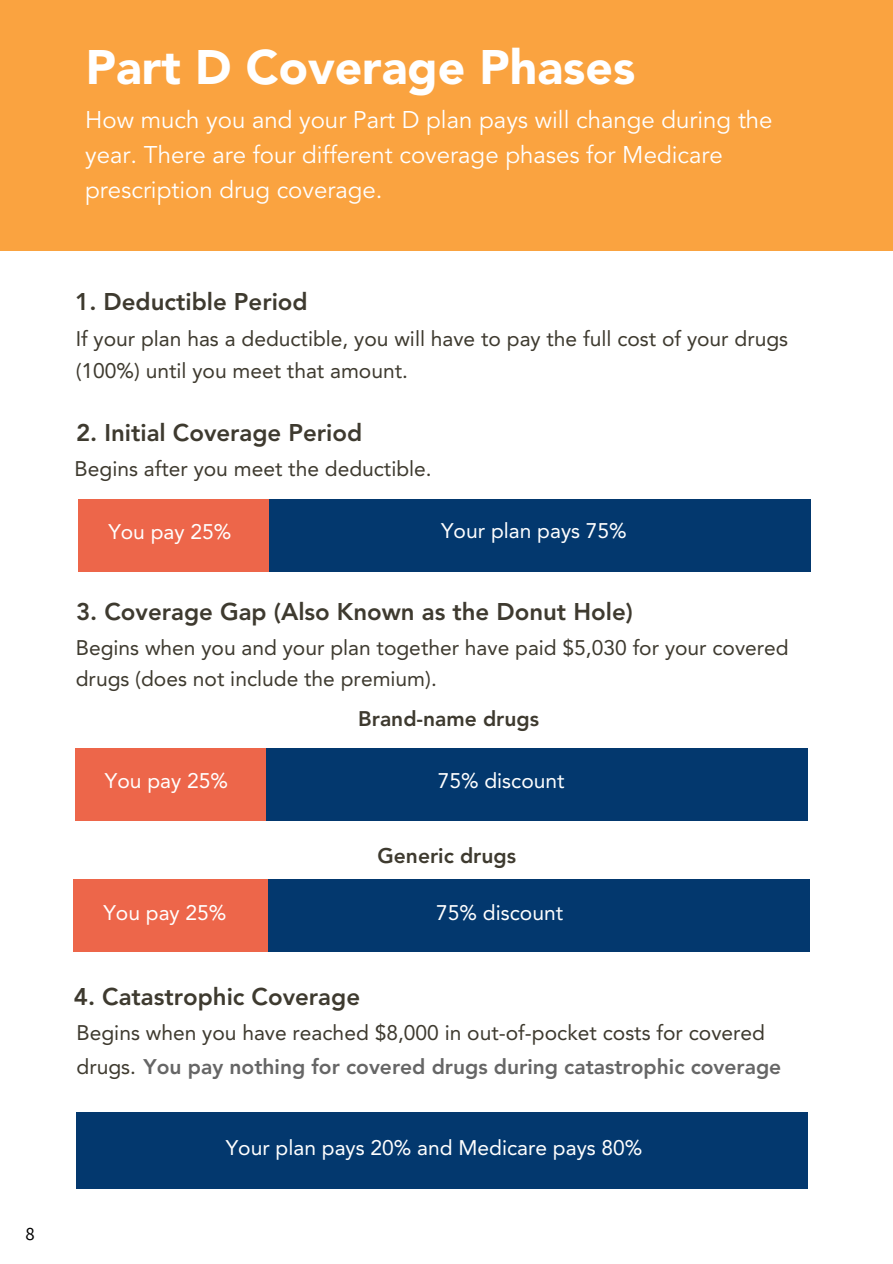
<style>
.page{position:relative;width:893px;height:1264px;background:#fff}
.page>*{position:absolute;margin:0;border:0;box-sizing:border-box;transform-origin:0 0}
.t1{font:900 48px "Avenir LT Std";color:#fff}
.t2{font:24px/34.8px "Avenir LT Std";color:#fff}
.t3{font:800 24px "Avenir LT Std";color:#3e3a2f}
.t4{font:21px/31.5px "Avenir LT Std";color:#3e3a2f}
.t5{font:21px "Avenir LT Std";color:#fff}
.t6{font:800 21px "Avenir LT Std";color:#3e3a2f}
.t7{font:18.75px "Source Sans Pro";color:#000}
.s1{font-weight:800;color:#666}
</style>
<div class="page">
<div style="left:0;top:0;width:892px;height:251px;background:#faa340"></div>
<div style="left:78px;top:499px;width:732px;height:72px;background:#ed664a"></div>
<div style="left:269px;top:499px;width:541px;height:72px;background:#03386e"></div>
<div style="left:76px;top:1112px;width:731px;height:76px;background:#03386e"></div>
<div style="left:75px;top:748px;width:732px;height:72px;background:#ed664a"></div>
<div style="left:266px;top:748px;width:541px;height:72px;background:#03386e"></div>
<div style="left:73px;top:879px;width:732px;height:72px;background:#ed664a"></div>
<div style="left:268px;top:879px;width:541px;height:72px;background:#03386e"></div>
<p class="t7" style="left:25px;top:1221px;width:11px">8</p>
<h1 class="t1" style="left:86px;top:48px;width:551px">Part D Coverage Phases</h1>
<p class="t2" style="left:85px;top:105px;width:689px">How much you and your Part D plan pays will change during the year. There are four different coverage phases for Medicare prescription drug coverage.</p>
<p class="t3" style="left:75px;top:291px;width:234px">1. Deductible Period</p>
<p class="t4" style="left:76px;top:325px;width:714px">If your plan has a deductible, you will have to pay the full cost of your drugs (100%) until you meet that amount.</p>
<p class="t3" style="left:76px;top:422px;width:288px">2. Initial Coverage Period</p>
<p class="t4" style="left:75px;top:455px;width:358px">Begins after you meet the deductible.</p>
<p class="t5" style="left:108px;top:523px;width:124px">You pay 25%</p>
<p class="t5" style="left:441px;top:522px;width:187px">Your plan pays 75%</p>
<p class="t3" style="left:76px;top:602px;width:558px">3. Coverage Gap (Also Known as the Donut Hole)</p>
<p class="t4" style="left:76px;top:633px;width:714px">Begins when you and your plan together have paid $5,030 for your covered drugs (does not include the premium).</p>
<p class="t6" style="left:358px;top:710px;width:182px">Brand-name drugs</p>
<p class="t5" style="left:105px;top:772px;width:124px">You pay 25%</p>
<p class="t5" style="left:437px;top:771px;width:128px">75% discount</p>
<p class="t6" style="left:377px;top:847px;width:140px">Generic drugs</p>
<p class="t5" style="left:103px;top:904px;width:124px">You pay 25%</p>
<p class="t5" style="left:436px;top:903px;width:128px">75% discount</p>
<p class="t3" style="left:74px;top:986px;width:288px">4. Catastrophic Coverage</p>
<p class="t4" style="left:77px;top:1017px;width:706px;line-height:33.8px">Begins when you have reached $8,000 in out-of-pocket costs for covered drugs. <span class="s1">You pay nothing for covered drugs during catastrophic coverage</span></p>
<p class="t5" style="left:226px;top:1139px;width:418px">Your plan pays 20% and Medicare pays 80%</p>
</div>
